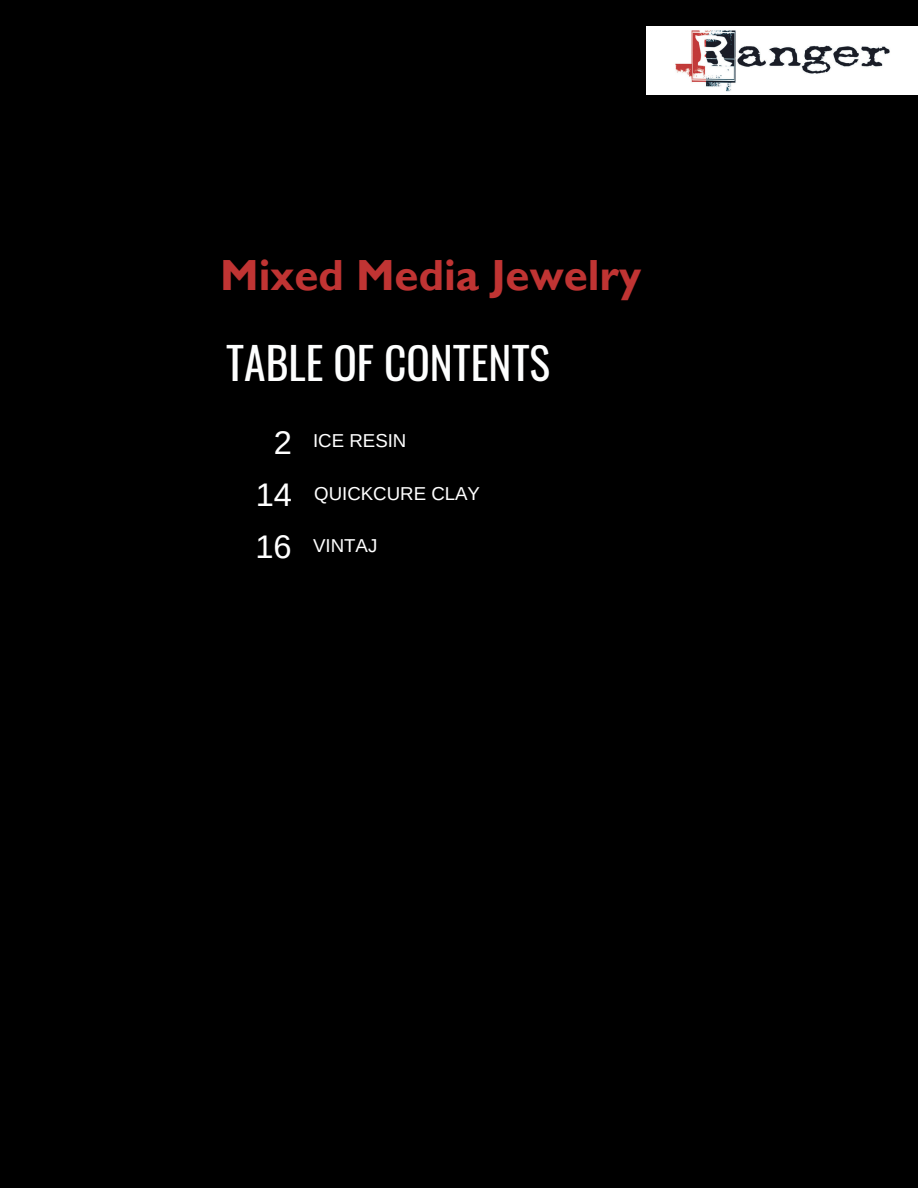
<style>
.page{position:relative;width:918px;height:1188px;background:#000}
.page>*{position:absolute;margin:0;border:0;box-sizing:border-box;transform-origin:0 0}
.t1{font:700 43.65px "Gill Sans";color:#c03433}
.t2{font:43.5px "Oswald";color:#fdfefe}
.t3{font:18.6px "Arimo";color:#fff}
.s1{font-size:32.7px}
</style>
<div class="page">
<div style="left:646px;top:27px;width:272px;height:67px;background:#fff"></div>
<img style="left:675px;top:30px;width:215px;height:62px">
<h1 class="t1" style="left:220px;top:249px;width:423px">Mixed Media Jewelry</h1>
<h2 class="t2" style="left:226px;top:329px;width:326px">TABLE OF CONTENTS</h2>
<p class="t3" style="left:274px;top:430px;width:134px"><span class="s1">2</span> ICE RESIN</p>
<p class="t3" style="left:256px;top:483px;width:226px"><span class="s1">14</span> QUICKCURE CLAY</p>
<p class="t3" style="left:255px;top:536px;width:124px"><span class="s1">16</span> VINTAJ</p>
</div>
